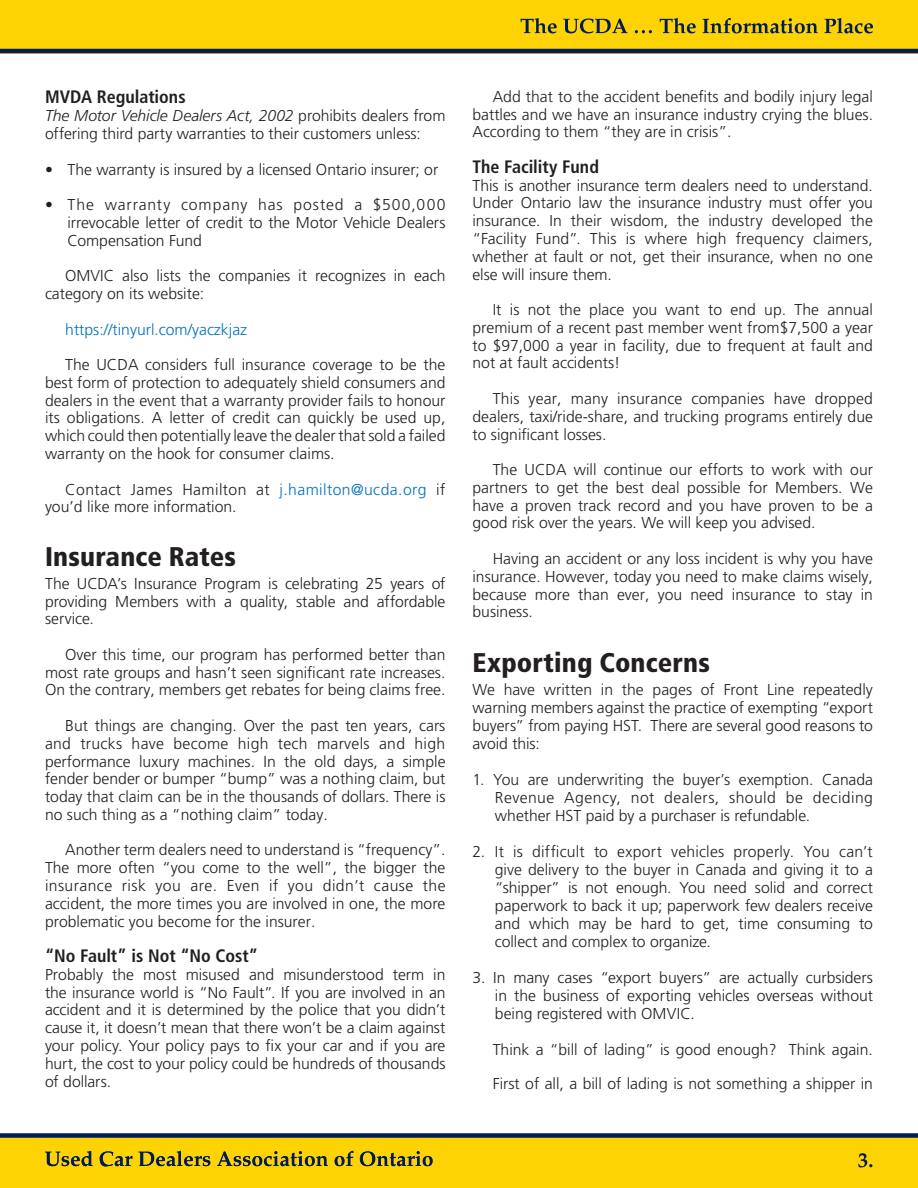
<style>
.page{position:relative;width:918px;height:1188px;background:#fff}
.page>*{position:absolute;margin:0;border:0;box-sizing:border-box;transform-origin:0 0}
.Heads_-_Story{font:900 condensed 27px "Frutiger LT Std";letter-spacing:.005em;color:#231f20}
.Heads_-_Sub{font:700 condensed 18px "Frutiger LT Std";color:#231f20}
.Body_Text{font:300 15.75px/17.9px "Frutiger LT Std";color:#231f20;text-align:justify}
.Body_Text_-_1st_Para{font:300 15.75px/17.7px "Frutiger LT Std";letter-spacing:-.005em;color:#231f20;text-align:justify}
.Body_Text_-_Bullets{font:300 15.75px/18px "Frutiger LT Std";letter-spacing:-.005em;color:#231f20;text-align:justify}
.Body_Text-2{font:300 15.75px/17.7px "Frutiger LT Std";letter-spacing:.025em;color:#231f20}
.Body_Text-3{font:300 15.75px "Frutiger LT Std";color:#0072bc}
.s1{font-style:italic}
.s2{color:#0072bc}
</style>
<div class="page">
<div style="left:0;top:1134px;width:918px;height:54px;background:#fed304"></div>
<div style="left:0;top:0;width:918px;height:54px;background:#fed304"></div>
<svg style="left:520px;top:18px;width:353px;height:15px"></svg>
<svg style="left:858px;top:1153px;width:14px;height:14px"></svg>
<svg style="left:45px;top:1151px;width:388px;height:16px"></svg>
<div style="left:0;top:1133px;width:918px;height:5px;background:#011c5a"></div>
<hr style="left:0;top:49px;width:918px;height:4px;background:#011c5a">
<p class="Heads_-_Sub" style="left:45px;top:87px;width:142px">MVDA Regulations</p>
<p class="Body_Text_-_1st_Para" style="left:45px;top:107px;width:402px"><span class="s1">The Motor Vehicle Dealers Act, 2002</span> prohibits dealers from offering third party warranties to their customers unless:</p>
<p class="Body_Text_-_Bullets" style="left:45px;top:160px;width:395px">• The warranty is insured by a licensed Ontario insurer; or</p>
<p class="Body_Text_-_Bullets" style="left:68px;top:196px;width:380px;text-indent:-22px">• The warranty company has posted a $500,000 irrevocable letter of credit to the Motor Vehicle Dealers Compensation Fund</p>
<p class="Body_Text" style="left:45px;top:267px;width:402px;text-indent:20px">OMVIC also lists the companies it recognizes in each category on its website:</p>
<p class="Body_Text-3" style="left:65px;top:320px;width:183px">https://tinyurl.com/yaczkjaz</p>
<p class="Body_Text" style="left:45px;top:356px;width:402px;text-indent:20px">The UCDA considers full insurance coverage to be the best form of protection to adequately shield consumers and dealers in the event that a warranty provider fails to honour its obligations. A letter of credit can quickly be used up, which could then potentially leave the dealer that sold a failed warranty on the hook for consumer claims.</p>
<p class="Body_Text-2" style="left:45px;top:480px;width:402px;text-indent:20px">Contact James Hamilton at <span class="s2">j.hamilton@ucda.org</span> if you’d like more information.</p>
<p class="Heads_-_Story" style="left:45px;top:540px;width:193px">Insurance Rates</p>
<p class="Body_Text_-_1st_Para" style="left:45px;top:575px;width:402px">The UCDA’s Insurance Program is celebrating 25 years of providing Members with a quality, stable and affordable service.</p>
<p class="Body_Text" style="left:45px;top:646px;width:402px;text-indent:20px">Over this time, our program has performed better than most rate groups and hasn’t seen significant rate increases.<br>On the contrary, members get rebates for being claims free.</p>
<p class="Body_Text" style="left:45px;top:717px;width:402px;text-indent:20px">But things are changing. Over the past ten years, cars and trucks have become high tech marvels and high performance luxury machines. In the old days, a simple fender bender or bumper “bump” was a nothing claim, but today that claim can be in the thousands of dollars. There is no such thing as a “nothing claim” today.</p>
<p class="Body_Text" style="left:45px;top:841px;width:402px;text-indent:20px">Another term dealers need to understand is “frequency”.<br>The more often “you come to the well”, the bigger the insurance risk you are. Even if you didn’t cause the accident, the more times you are involved in one, the more problematic you become for the insurer.</p>
<p class="Heads_-_Sub" style="left:45px;top:945px;width:215px">“No Fault” is Not “No Cost”</p>
<p class="Body_Text_-_1st_Para" style="left:45px;top:966px;width:402px">Probably the most misused and misunderstood term in the insurance world is “No Fault”. If you are involved in an accident and it is determined by the police that you didn’t cause it, it doesn’t mean that there won’t be a claim against your policy. Your policy pays to fix your car and if you are hurt, the cost to your policy could be hundreds of thousands of dollars.</p>
<p class="Body_Text" style="left:472px;top:88px;width:402px;text-indent:20px">Add that to the accident benefits and bodily injury legal battles and we have an insurance industry crying the blues.<br>According to them “they are in crisis”.</p>
<p class="Heads_-_Sub" style="left:472px;top:156px;width:128px">The Facility Fund</p>
<p class="Body_Text_-_1st_Para" style="left:472px;top:177px;width:402px">This is another insurance term dealers need to understand.<br>Under Ontario law the insurance industry must offer you insurance. In their wisdom, the industry developed the “Facility Fund”. This is where high frequency claimers, whether at fault or not, get their insurance, when no one else will insure them.</p>
<p class="Body_Text" style="left:472px;top:301px;width:402px;text-indent:20px">It is not the place you want to end up. The annual premium of a recent past member went from$7,500 a year to $97,000 a year in facility, due to frequent at fault and not at fault accidents!</p>
<p class="Body_Text" style="left:472px;top:390px;width:402px;text-indent:20px">This year, many insurance companies have dropped dealers, taxi/ride-share, and trucking programs entirely due to significant losses.</p>
<p class="Body_Text" style="left:472px;top:461px;width:402px;text-indent:20px">The UCDA will continue our efforts to work with our partners to get the best deal possible for Members. We have a proven track record and you have proven to be a good risk over the years. We will keep you advised.</p>
<p class="Body_Text" style="left:472px;top:550px;width:402px;text-indent:20px">Having an accident or any loss incident is why you have insurance. However, today you need to make claims wisely, because more than ever, you need insurance to stay in business.</p>
<p class="Heads_-_Story" style="left:472px;top:646px;width:239px">Exporting Concerns</p>
<p class="Body_Text_-_1st_Para" style="left:472px;top:681px;width:402px">We have written in the pages of Front Line repeatedly warning members against the practice of exempting “export buyers” from paying HST. There are several good reasons to avoid this:</p>
<p class="Body_Text_-_Bullets" style="left:495px;top:771px;width:380px;text-indent:-22px">1. You are underwriting the buyer’s exemption. Canada Revenue Agency, not dealers, should be deciding whether HST paid by a purchaser is refundable.</p>
<p class="Body_Text_-_Bullets" style="left:495px;top:843px;width:380px;text-indent:-22px">2. It is difficult to export vehicles properly. You can’t give delivery to the buyer in Canada and giving it to a “shipper” is not enough. You need solid and correct paperwork to back it up; paperwork few dealers receive and which may be hard to get, time consuming to collect and complex to organize.</p>
<p class="Body_Text_-_Bullets" style="left:495px;top:969px;width:380px;text-indent:-22px">3. In many cases “export buyers” are actually curbsiders in the business of exporting vehicles overseas without being registered with OMVIC.</p>
<p class="Body_Text" style="left:493px;top:1040px;width:382px">Think a “bill of lading” is good enough? Think again.</p>
<p class="Body_Text" style="left:493px;top:1075px;width:382px">First of all, a bill of lading is not something a shipper in</p>
</div>
